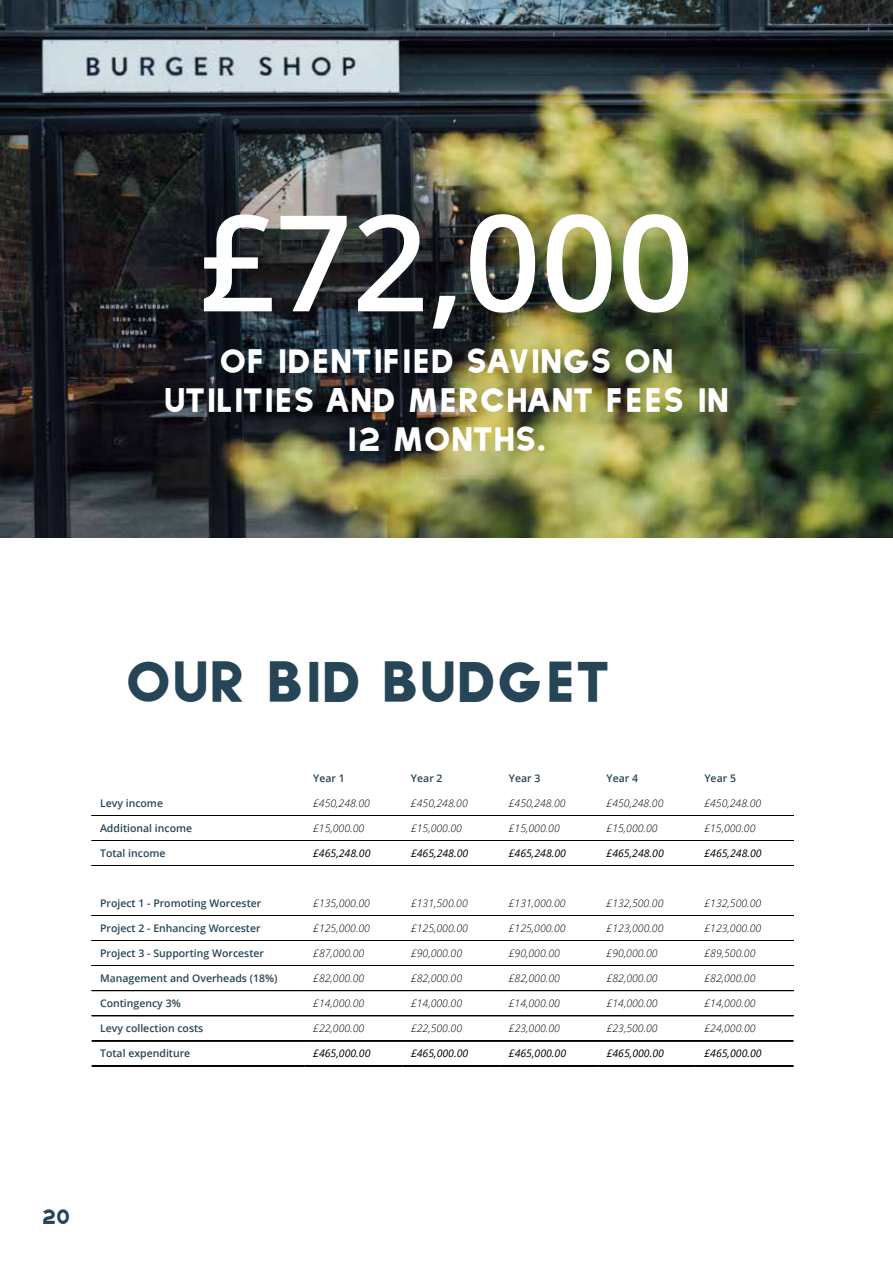
<style>
.page{position:relative;width:893px;height:1263px;background:#fff}
.page>*{position:absolute;margin:0;border:0;box-sizing:border-box;transform-origin:0 0}
.t1{font:600 133.95px "Open Sans";color:#fff}
.t2{font:45px "Daughter";letter-spacing:.05em;color:#264557}
.t3{font:26.55px/38.7px "Daughter";letter-spacing:.05em;color:#fff;text-align:center}
.t4{font:16.5px "Daughter";color:#264557}
.t5{font:italic 300 10.5px "Open Sans";color:#000}
.t6{font:600 10.5px "Open Sans";color:#264557}
.t7{font:italic 10.5px "Open Sans";color:#000}
</style>
<div class="page">
<img style="left:0;top:0;width:893px;height:538px">
<svg style="left:92px;top:815px;width:702px;height:1px"></svg>
<svg style="left:92px;top:865px;width:702px;height:1px"></svg>
<svg style="left:92px;top:840px;width:701px;height:1px"></svg>
<svg style="left:92px;top:915px;width:702px;height:1px"></svg>
<svg style="left:92px;top:940px;width:702px;height:1px"></svg>
<svg style="left:92px;top:965px;width:702px;height:1px"></svg>
<svg style="left:92px;top:990px;width:702px;height:1px"></svg>
<svg style="left:92px;top:1016px;width:702px;height:1px"></svg>
<svg style="left:92px;top:1066px;width:702px;height:1px"></svg>
<svg style="left:92px;top:1040px;width:701px;height:1px"></svg>
<h1 class="t1" style="left:199px;top:171px;width:496px">£72,000</h1>
<h3 class="t3" style="left:164px;top:342px;width:565px">OF IDENTIFIED SAVINGS ON<br>UTILITIES AND MERCHANT FEES IN<br>12 MONTHS.</h3>
<h2 class="t2" style="left:126px;top:657px;width:485px">OUR BID BUDGET</h2>
<p class="t6" style="left:313px;top:771px;width:33px">Year 1</p>
<p class="t6" style="left:411px;top:771px;width:33px">Year 2</p>
<p class="t6" style="left:509px;top:771px;width:33px">Year 3</p>
<p class="t6" style="left:607px;top:771px;width:33px">Year 4</p>
<p class="t6" style="left:704px;top:771px;width:33px">Year 5</p>
<p class="t6" style="left:100px;top:796px;width:65px">Levy income</p>
<p class="t5" style="left:313px;top:796px;width:58px">£450,248.00</p>
<p class="t5" style="left:411px;top:796px;width:58px">£450,248.00</p>
<p class="t5" style="left:509px;top:796px;width:58px">£450,248.00</p>
<p class="t5" style="left:607px;top:796px;width:58px">£450,248.00</p>
<p class="t5" style="left:704px;top:796px;width:58px">£450,248.00</p>
<p class="t6" style="left:100px;top:821px;width:94px">Additional income</p>
<p class="t5" style="left:313px;top:821px;width:53px">£15,000.00</p>
<p class="t5" style="left:411px;top:821px;width:53px">£15,000.00</p>
<p class="t5" style="left:509px;top:821px;width:53px">£15,000.00</p>
<p class="t5" style="left:607px;top:821px;width:53px">£15,000.00</p>
<p class="t5" style="left:704px;top:821px;width:53px">£15,000.00</p>
<p class="t6" style="left:100px;top:846px;width:67px">Total income</p>
<p class="t7" style="left:313px;top:846px;width:59px">£465,248.00</p>
<p class="t7" style="left:411px;top:846px;width:59px">£465,248.00</p>
<p class="t7" style="left:509px;top:846px;width:59px">£465,248.00</p>
<p class="t7" style="left:607px;top:846px;width:59px">£465,248.00</p>
<p class="t7" style="left:704px;top:846px;width:59px">£465,248.00</p>
<p class="t6" style="left:100px;top:896px;width:163px">Project 1 - Promoting Worcester</p>
<p class="t5" style="left:313px;top:896px;width:58px">£135,000.00</p>
<p class="t5" style="left:411px;top:896px;width:58px">£131,500.00</p>
<p class="t5" style="left:509px;top:896px;width:58px">£131,000.00</p>
<p class="t5" style="left:607px;top:896px;width:58px">£132,500.00</p>
<p class="t5" style="left:704px;top:896px;width:58px">£132,500.00</p>
<p class="t6" style="left:100px;top:921px;width:162px">Project 2 - Enhancing Worcester</p>
<p class="t5" style="left:313px;top:921px;width:58px">£125,000.00</p>
<p class="t5" style="left:411px;top:921px;width:58px">£125,000.00</p>
<p class="t5" style="left:509px;top:921px;width:58px">£125,000.00</p>
<p class="t5" style="left:607px;top:921px;width:58px">£123,000.00</p>
<p class="t5" style="left:704px;top:921px;width:58px">£123,000.00</p>
<p class="t6" style="left:100px;top:946px;width:165px">Project 3 - Supporting Worcester</p>
<p class="t5" style="left:313px;top:946px;width:53px">£87,000.00</p>
<p class="t5" style="left:411px;top:946px;width:53px">£90,000.00</p>
<p class="t5" style="left:509px;top:946px;width:53px">£90,000.00</p>
<p class="t5" style="left:607px;top:946px;width:53px">£90,000.00</p>
<p class="t5" style="left:704px;top:946px;width:53px">£89,500.00</p>
<p class="t6" style="left:100px;top:971px;width:179px">Management and Overheads (18%)</p>
<p class="t5" style="left:313px;top:971px;width:53px">£82,000.00</p>
<p class="t5" style="left:411px;top:971px;width:53px">£82,000.00</p>
<p class="t5" style="left:509px;top:971px;width:53px">£82,000.00</p>
<p class="t5" style="left:607px;top:971px;width:53px">£82,000.00</p>
<p class="t5" style="left:704px;top:971px;width:53px">£82,000.00</p>
<p class="t6" style="left:100px;top:996px;width:82px">Contingency 3%</p>
<p class="t5" style="left:313px;top:996px;width:53px">£14,000.00</p>
<p class="t5" style="left:411px;top:996px;width:53px">£14,000.00</p>
<p class="t5" style="left:509px;top:996px;width:53px">£14,000.00</p>
<p class="t5" style="left:607px;top:996px;width:53px">£14,000.00</p>
<p class="t5" style="left:704px;top:996px;width:53px">£14,000.00</p>
<p class="t6" style="left:100px;top:1021px;width:105px">Levy collection costs</p>
<p class="t5" style="left:313px;top:1021px;width:53px">£22,000.00</p>
<p class="t5" style="left:411px;top:1021px;width:53px">£22,500.00</p>
<p class="t5" style="left:509px;top:1021px;width:53px">£23,000.00</p>
<p class="t5" style="left:607px;top:1021px;width:53px">£23,500.00</p>
<p class="t5" style="left:704px;top:1021px;width:53px">£24,000.00</p>
<p class="t6" style="left:100px;top:1046px;width:92px">Total expenditure</p>
<p class="t7" style="left:313px;top:1046px;width:59px">£465,000.00</p>
<p class="t7" style="left:411px;top:1046px;width:59px">£465,000.00</p>
<p class="t7" style="left:509px;top:1046px;width:59px">£465,000.00</p>
<p class="t7" style="left:607px;top:1046px;width:59px">£465,000.00</p>
<p class="t7" style="left:704px;top:1046px;width:59px">£465,000.00</p>
<h3 class="t4" style="left:43px;top:1207px;width:30px">20</h3>
</div>
